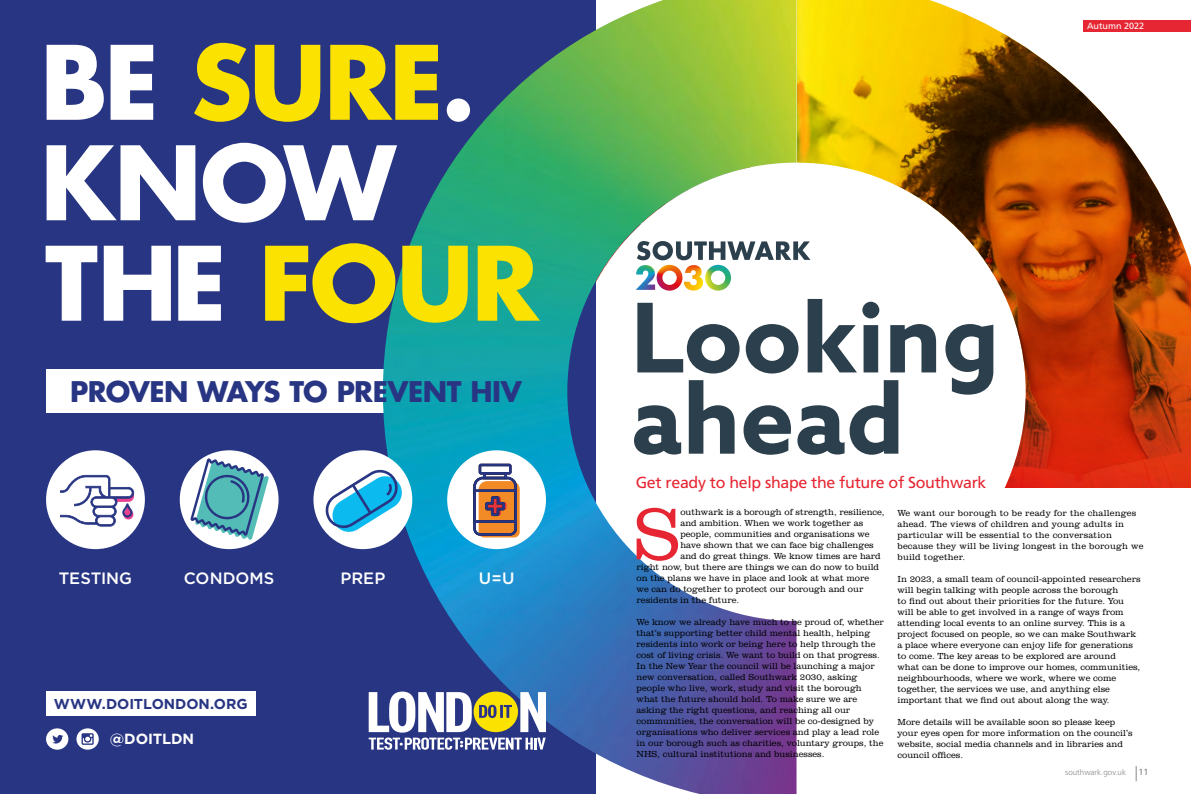
<style>
.page{position:relative;width:1191px;height:794px;background:#fff}
.page>*{position:absolute;margin:0;border:0;box-sizing:border-box;transform-origin:0 0}
.t1{font:700 99.4px/200.8px "Futura";letter-spacing:-.025em;color:#fbe200}
.t2{font:700 99.4px "Futura";color:#fff}
.t3{font:700 96.2px/81.2px "Azo Sans";color:#2c3f4c}
.t4{font:300 74.6px "Clarendon BT";color:#e62733}
.t5{font:700 27.7px "Futura";letter-spacing:-.025em;color:#283583}
.t6{font:500 16.4px "Gotham";letter-spacing:.005em;color:#fff}
.t7{font:16px "Frutiger LT Pro";letter-spacing:-.02em;color:#e62733}
.t8{font:700 14.7px "Gotham";letter-spacing:-.01em;color:#fff}
.t9{font:700 14.4px "Gotham";letter-spacing:-.005em;color:#283583}
.t10{font:300 9px/11px "Clarendon BT";color:#000}
.t11{font:300 9px/11px "Clarendon BT";letter-spacing:.02em;color:#000}
.t12{font:9px "Frutiger LT Pro";color:#fff}
.t13{font:9px "Frutiger LT Pro";color:#878787}
.t14{font:300 8px "Frutiger LT Pro";color:#878787}
.s1{color:#fff}
</style>
<div class="page">
<img style="left:797px;top:0;width:394px;height:488px">
<div style="left:0;top:0;width:595px;height:794px;background:#283583"></div>
<svg style="left:1135px;top:766px;width:1px;height:15px"></svg>
<div style="left:1082px;top:20px;width:109px;height:12px;background:#e62733"></div>
<div style="left:46px;top:691px;width:209px;height:25px;background:#fff"></div>
<svg style="left:46px;top:728px;width:22px;height:21px"></svg>
<svg style="left:76px;top:728px;width:23px;height:21px"></svg>
<div style="left:46px;top:369px;width:500px;height:43px;background:#fff"></div>
<img style="left:383px;top:0;width:413px;height:794px">
<img style="left:684px;top:265px;width:47px;height:26px">
<img style="left:635px;top:265px;width:47px;height:26px">
<svg style="left:637px;top:241px;width:173px;height:19px"></svg>
<svg style="left:369px;top:691px;width:177px;height:58px"></svg>
<div style="left:313px;top:450px;width:99px;height:99px;background:#fff;border-radius:50%"></div>
<div style="left:447px;top:450px;width:99px;height:99px;background:#fff;border-radius:50%"></div>
<svg style="left:325px;top:467px;width:79px;height:67px"></svg>
<svg style="left:473px;top:463px;width:47px;height:74px"></svg>
<div style="left:46px;top:450px;width:99px;height:99px;background:#fff;border-radius:50%"></div>
<div style="left:180px;top:450px;width:98px;height:99px;background:#fff;border-radius:50%"></div>
<svg style="left:60px;top:475px;width:74px;height:51px"></svg>
<svg style="left:190px;top:458px;width:79px;height:81px"></svg>
<p class="t1" style="left:40px;top:-19px;width:500px"><span class="s1">BE</span> SURE<span class="s1">.<br>THE</span> FOUR</p>
<p class="t2" style="left:40px;top:117px;width:357px">KNOW</p>
<p class="t5" style="left:70px;top:373px;width:453px">PROVEN WAYS TO PREVENT HIV</p>
<p class="t6" style="left:59px;top:569px;width:75px">TESTING</p>
<p class="t6" style="left:184px;top:569px;width:92px">CONDOMS</p>
<p class="t9" style="left:54px;top:696px;width:195px">WWW.DOITLONDON.ORG</p>
<p class="t8" style="left:110px;top:730px;width:86px">@DOITLDN</p>
<p class="t6" style="left:340px;top:569px;width:46px">PREP</p>
<p class="t6" style="left:479px;top:569px;width:37px">U=U</p>
<p class="t12" style="left:1087px;top:21px;width:59px">Autumn 2022</p>
<p class="t3" style="left:631px;top:296px;width:370px">Looking ahead</p>
<p class="t7" style="left:635px;top:473px;width:352px">Get ready to help shape the future of Southwark</p>
<p class="t4" style="left:633px;top:489px;width:48px">S</p>
<p class="t10" style="left:680px;top:506px;width:206px">outhwark is a borough of strength, resilience,</p>
<p class="t11" style="left:897px;top:507px;width:247px">We want our borough to be ready for the challenges ahead. The views of children and young adults in particular will be essential to the conversation because they will be living longest in the borough we build together.</p>
<p class="t10" style="left:897px;top:573px;width:244px">In 2023, a small team of council-appointed researchers will begin talking with people across the borough<br>to fnd out about their priorities for the future. You will be able to get involved in a range of ways from attending local events to an online survey. This is a project focused on people, so we can make Southwark a place where everyone can enjoy life for generations to come. The key areas to be explored are around<br>what can be done to improve our homes, communities, neighbourhoods, where we work, where we come together, the services we use, and anything else important that we fnd out about along the way.</p>
<p class="t10" style="left:897px;top:716px;width:237px">More details will be available soon so please keep your eyes open for more information on the council’s website, social media channels and in libraries and council offces.</p>
<p class="t14" style="left:1065px;top:768px;width:62px">southwark.gov.uk</p>
<p class="t13" style="left:1138px;top:767px;width:12px">11</p>
<p class="t10" style="left:680px;top:517px;width:184px">and ambition. When we work together as</p>
<p class="t10" style="left:680px;top:528px;width:191px">people, communities and organisations we</p>
<p class="t10" style="left:680px;top:539px;width:195px">have shown that we can face big challenges</p>
<p class="t10" style="left:680px;top:550px;width:202px">and do great things. We know times are hard</p>
<p class="t10" style="left:636px;top:561px;width:244px">right now, but there are things we can do now to build</p>
<p class="t10" style="left:636px;top:572px;width:234px">on the plans we have in place and look at what more</p>
<p class="t10" style="left:636px;top:583px;width:228px">we can do together to protect our borough and our</p>
<p class="t10" style="left:636px;top:594px;width:104px">residents in the future.</p>
<p class="t10" style="left:636px;top:616px;width:249px">We know we already have much to be proud of, whether that’s supporting better child mental health, helping residents into work or being here to help through the cost of living crisis. We want to build on that progress.<br>In the New Year the council will be launching a major new conversation, called Southwark 2030, asking people who live, work, study and visit the borough what the future should hold. To make sure we are asking the right questions, and reaching all our communities, the conversation will be co-designed by organisations who deliver services and play a lead role in our borough such as charities, voluntary groups, the NHS, cultural institutions and businesses.</p>
</div>
